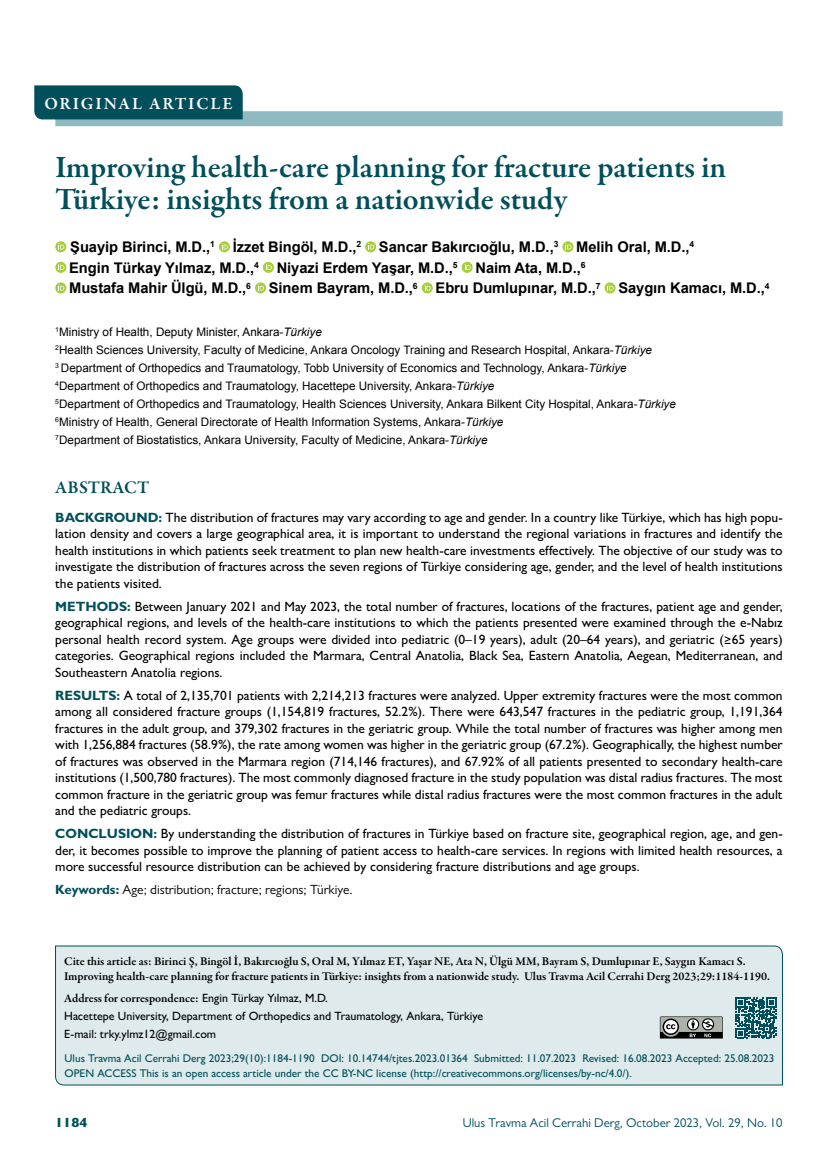
<style>
.page{position:relative;width:838px;height:1170px;background:#fff}
.page>*{position:absolute;margin:0;border:0;box-sizing:border-box;transform-origin:0 0}
.t1{font:600 31.5px/31.5px "Garamond Premr Pro";letter-spacing:-.005em;color:#004f5a}
.t2{font:600 18px "Garamond Premr Pro";letter-spacing:.005em;color:#004f5a}
.t3{font:600 17.25px "Garamond Premr Pro";letter-spacing:.105em;color:#fff}
.t4{font:700 14.7px/20.5px "Arial";letter-spacing:-.005em;color:#000}
.t5{font:500 13.5px/16.5px "Gill Sans MT Pro";color:#000;text-align:justify}
.t6{font:800 13.5px "Gill Sans MT Pro";color:#004f5a}
.t7{font:13.35px "Gill Sans MT Pro";color:#000}
.t8{font:12.75px "Gill Sans MT Pro";color:#004f5a}
.t9{font:600 12px/15px "Garamond Premr Pro";letter-spacing:-.005em;color:#000}
.t10{font:500 12px/18px "Gill Sans MT Pro";color:#000}
.t11{font:11.7px/18px "Arial";color:#000}
.t12{font:500 11.25px/15px "Gill Sans MT Pro";color:#004f5a}
.s1{font-style:italic}
.s2{font-weight:700;color:#004f5a}
.s3{font-family:"Gill Sans MT Pro";font-weight:500}
</style>
<div class="page">
<div style="left:55px;top:111px;width:727px;height:15px;background:#90bac2"></div>
<div style="left:55px;top:945px;width:728px;height:140px;background:#deeaec"></div>
<svg style="left:735px;top:997px;width:41px;height:41px;background:#427d85"></svg>
<svg style="left:660px;top:1016px;width:63px;height:22px"></svg>
<svg style="left:55px;top:241px;width:11px;height:11px"></svg>
<svg style="left:58px;top:243px;width:6px;height:6px"></svg>
<svg style="left:219px;top:241px;width:11px;height:11px"></svg>
<svg style="left:222px;top:243px;width:6px;height:6px"></svg>
<svg style="left:365px;top:241px;width:11px;height:11px"></svg>
<svg style="left:368px;top:243px;width:6px;height:6px"></svg>
<svg style="left:562px;top:241px;width:11px;height:11px"></svg>
<svg style="left:565px;top:243px;width:6px;height:6px"></svg>
<svg style="left:55px;top:262px;width:11px;height:11px"></svg>
<svg style="left:58px;top:264px;width:6px;height:6px"></svg>
<div style="left:263px;top:262px;width:11px;height:11px;background:#a6ce3a;border-radius:50%"></div>
<svg style="left:266px;top:264px;width:6px;height:6px"></svg>
<svg style="left:461px;top:262px;width:11px;height:11px"></svg>
<svg style="left:464px;top:264px;width:6px;height:6px"></svg>
<svg style="left:55px;top:282px;width:11px;height:11px"></svg>
<svg style="left:58px;top:284px;width:6px;height:6px"></svg>
<svg style="left:255px;top:282px;width:11px;height:11px"></svg>
<svg style="left:258px;top:284px;width:6px;height:6px"></svg>
<svg style="left:422px;top:282px;width:11px;height:11px"></svg>
<svg style="left:425px;top:284px;width:6px;height:6px"></svg>
<svg style="left:604px;top:282px;width:11px;height:11px"></svg>
<svg style="left:607px;top:284px;width:6px;height:6px"></svg>
<div style="left:34px;top:85px;width:209px;height:34px;background:#004f5a"></div>
<p class="t3" style="left:44px;top:93px;width:190px">ORIGINAL ARTICLE</p>
<h1 class="t1" style="left:55px;top:152px;width:672px">Improving health-care planning for fracture patients in<br>Türkiye: insights from a nationwide study</h1>
<p class="t4" style="left:69px;top:237px;width:702px">Şuayip Birinci, M.D.,<sup>1</sup> İzzet Bingöl, M.D.,<sup>2</sup> Sancar Bakırcıoğlu, M.D.,<sup>3</sup> Melih Oral, M.D.,<sup>4<br></sup>Engin Türkay Yılmaz, M.D.,<sup>4</sup> Niyazi Erdem Yaşar, M.D.,<sup>5</sup> Naim Ata, M.D.,<sup>6<br></sup>Mustafa Mahir Ülgü, M.D.,<sup>6</sup> Sinem Bayram, M.D.,<sup>6</sup> Ebru Dumlupınar, M.D.,<sup>7</sup> Saygın Kamacı, M.D.,<sup>4</sup></p>
<p class="t11" style="left:55px;top:323px;width:622px"><sup>1</sup>Ministry of Health, Deputy Minister, Ankara-<span class="s1">Türkiye<br></span><sup>2</sup>Health Sciences University, Faculty of Medicine, Ankara Oncology Training and Research Hospital, Ankara-<span class="s1">Türkiye<br></span><sup>3</sup> Department of Orthopedics and Traumatology, Tobb University of Economics and Technology, Ankara-<span class="s1">Türkiye </span><sup>4</sup>Department of Orthopedics and Traumatology, Hacettepe University, Ankara-<span class="s1">Türkiye<br></span><sup>5</sup>Department of Orthopedics and Traumatology, Health Sciences University, Ankara Bilkent City Hospital, Ankara-<span class="s1">Türkiye </span><sup>6</sup>Ministry of Health, General Directorate of Health Information Systems, Ankara-<span class="s1">Türkiye<br></span><sup>7</sup>Department of Biostatistics, Ankara University, Faculty of Medicine, Ankara-<span class="s1">Türkiye</span></p>
<h2 class="t2" style="left:55px;top:476px;width:95px">ABSTRACT</h2>
<p class="t5" style="left:55px;top:509px;width:729px"><span class="s2">BACKGROUND:</span> The distribution of fractures may vary according to age and gender. In a country like Türkiye, which has high popu&shy;lation density and covers a large geographical area, it is important to understand the regional variations in fractures and identify the health institutions in which patients seek treatment to plan new health-care investments effectively. The objective of our study was to investigate the distribution of fractures across the seven regions of Türkiye considering age, gender, and the level of health institutions the patients visited.</p>
<p class="t5" style="left:55px;top:598px;width:729px"><span class="s2">METHODS:</span> Between January 2021 and May 2023, the total number of fractures, locations of the fractures, patient age and gender, geographical regions, and levels of the health-care institutions to which the patients presented were examined through the e-Nabız personal health record system. Age groups were divided into pediatric (0–19 years), adult (20–64 years), and geriatric (≥65 years) categories. Geographical regions included the Marmara, Central Anatolia, Black Sea, Eastern Anatolia, Aegean, Mediterranean, and Southeastern Anatolia regions.</p>
<p class="t5" style="left:55px;top:686px;width:729px"><span class="s2">RESULTS:</span> A total of 2,135,701 patients with 2,214,213 fractures were analyzed. Upper extremity fractures were the most common among all considered fracture groups (1,154,819 fractures, 52.2%). There were 643,547 fractures in the pediatric group, 1,191,364 fractures in the adult group, and 379,302 fractures in the geriatric group. While the total number of fractures was higher among men with 1,256,884 fractures (58.9%), the rate among women was higher in the geriatric group (67.2%). Geographically, the highest number of fractures was observed in the Marmara region (714,146 fractures), and 67.92% of all patients presented to secondary health-care institutions (1,500,780 fractures). The most commonly diagnosed fracture in the study population was distal radius fractures. The most common fracture in the geriatric group was femur fractures while distal radius fractures were the most common fractures in the adult and the pediatric groups.</p>
<p class="t5" style="left:55px;top:825px;width:729px"><span class="s2">CONCLUSION:</span> By understanding the distribution of fractures in Türkiye based on fracture site, geographical region, age, and gen&shy;der, it becomes possible to improve the planning of patient access to health-care services. In regions with limited health resources, a more successful resource distribution can be achieved by considering fracture distributions and age groups.</p>
<p class="t7" style="left:55px;top:881px;width:299px"><span class="s2">Keywords:</span> Age; distribution; fracture; regions; Türkiye.</p>
<p class="t9" style="left:64px;top:953px;width:707px">Cite this article as: Birinci Ş, Bingöl İ, Bakırcıoğlu S, Oral M, Yılmaz ET, Yaşar NE, Ata N, Ülgü MM, Bayram S, Dumlupınar E, Saygın Kamacı S.<br>Improving health-care planning for fracture patients in Türkiye: insights from a nationwide study. Ulus Travma Acil Cerrahi Derg 2023;29:1184-1190.</p>
<p class="t9" style="left:64px;top:991px;width:265px">Address for correspondence: <span class="s3">Engin Türkay Yılmaz, M.D.</span></p>
<p class="t10" style="left:64px;top:1006px;width:420px">Hacettepe University, Department of Orthopedics and Traumatology, Ankara, Türkiye<br>E-mail: trky.ylmz12@gmail.com</p>
<p class="t12" style="left:65px;top:1050px;width:711px">Ulus Travma Acil Cerrahi Derg 2023;29(10):1184-1190 DOI: 10.14744/tjtes.2023.01364 Submitted: 11.07.2023 Revised: 16.08.2023 Accepted: 25.08.2023<br>OPEN ACCESS This is an open access article under the CC BY-NC license (http://creativecommons.org/licenses/by-nc/4.0/).</p>
<p class="t6" style="left:55px;top:1114px;width:34px">1184</p>
<p class="t8" style="left:463px;top:1115px;width:321px">Ulus Travma Acil Cerrahi Derg, October 2023, Vol. 29, No. 10</p>
</div>
